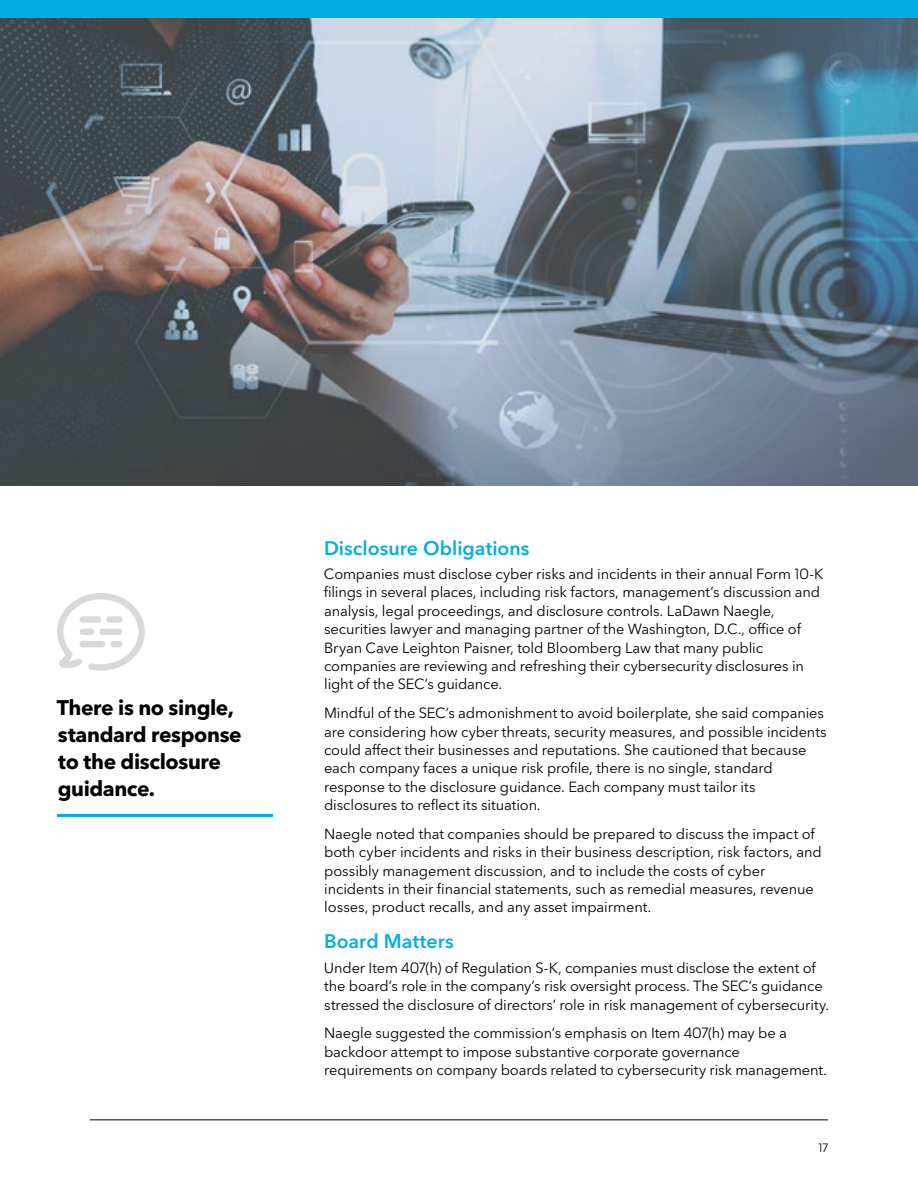
<style>
.page{position:relative;width:918px;height:1188px;background:#fff}
.page>*{position:absolute;margin:0;border:0;box-sizing:border-box;transform-origin:0 0}
.t1{font:700 21px/27px "Avenir Next P For BBG";letter-spacing:-.015em;color:#000}
.t2{font:600 19.5px "Avenir Next P For BBG";color:#00aee5}
.t3{font:14.7px/18.3px "Avenir Next P For BBG";letter-spacing:-.01em;color:#000}
.t4{font:12px "Avenir Next P For BBG";color:#000}
</style>
<div class="page">
<hr style="left:90px;top:1120px;width:738px;height:1px;background:#000">
<div style="left:0;top:0;width:918px;height:18px;background:#00aee5"></div>
<img style="left:0;top:18px;width:918px;height:468px">
<hr style="left:57px;top:814px;width:216px;height:3px;background:#00aee5">
<svg style="left:57px;top:593px;width:88px;height:78px"></svg>
<div style="left:106px;top:616px;width:16px;height:7px;background:#d9d9d9;border-radius:3px"></div>
<div style="left:80px;top:616px;width:21px;height:7px;background:#d9d9d9;border-radius:3px"></div>
<div style="left:99px;top:629px;width:23px;height:6px;background:#d9d9d9;border-radius:3px"></div>
<div style="left:80px;top:629px;width:14px;height:6px;background:#d9d9d9;border-radius:3px"></div>
<div style="left:110px;top:641px;width:12px;height:6px;background:#d9d9d9;border-radius:3px"></div>
<div style="left:80px;top:641px;width:25px;height:6px;background:#d9d9d9;border-radius:3px"></div>
<h1 class="t1" style="left:57px;top:694px;width:187px">There is no single, standard response to the disclosure guidance.</h1>
<h2 class="t2" style="left:324px;top:536px;width:207px">Disclosure Obligations</h2>
<p class="t3" style="left:324px;top:565px;width:501px">Companies must disclose cyber risks and incidents in their annual Form 10-K filings in several places, including risk factors, management’s discussion and analysis, legal proceedings, and disclosure controls. LaDawn Naegle, securities lawyer and managing partner of the Washington, D.C., office of Bryan Cave Leighton Paisner, told Bloomberg Law that many public companies are reviewing and refreshing their cybersecurity disclosures in light of the SEC’s guidance.</p>
<p class="t3" style="left:324px;top:704px;width:504px">Mindful of the SEC’s admonishment to avoid boilerplate, she said companies are considering how cyber threats, security measures, and possible incidents could affect their businesses and reputations. She cautioned that because each company faces a unique risk profile, there is no single, standard response to the disclosure guidance. Each company must tailor its disclosures to reflect its situation.</p>
<p class="t3" style="left:324px;top:825px;width:499px">Naegle noted that companies should be prepared to discuss the impact of both cyber incidents and risks in their business description, risk factors, and possibly management discussion, and to include the costs of cyber incidents in their financial statements, such as remedial measures, revenue losses, product recalls, and any asset impairment.</p>
<h2 class="t2" style="left:324px;top:930px;width:131px">Board Matters</h2>
<p class="t3" style="left:324px;top:959px;width:507px">Under Item 407(h) of Regulation S-K, companies must disclose the extent of the board’s role in the company’s risk oversight process. The SEC’s guidance stressed the disclosure of directors’ role in risk management of cybersecurity.</p>
<p class="t3" style="left:324px;top:1024px;width:505px">Naegle suggested the commission’s emphasis on Item 407(h) may be a backdoor attempt to impose substantive corporate governance requirements on company boards related to cybersecurity risk management.</p>
<p class="t4" style="left:818px;top:1141px;width:11px">17</p>
</div>
